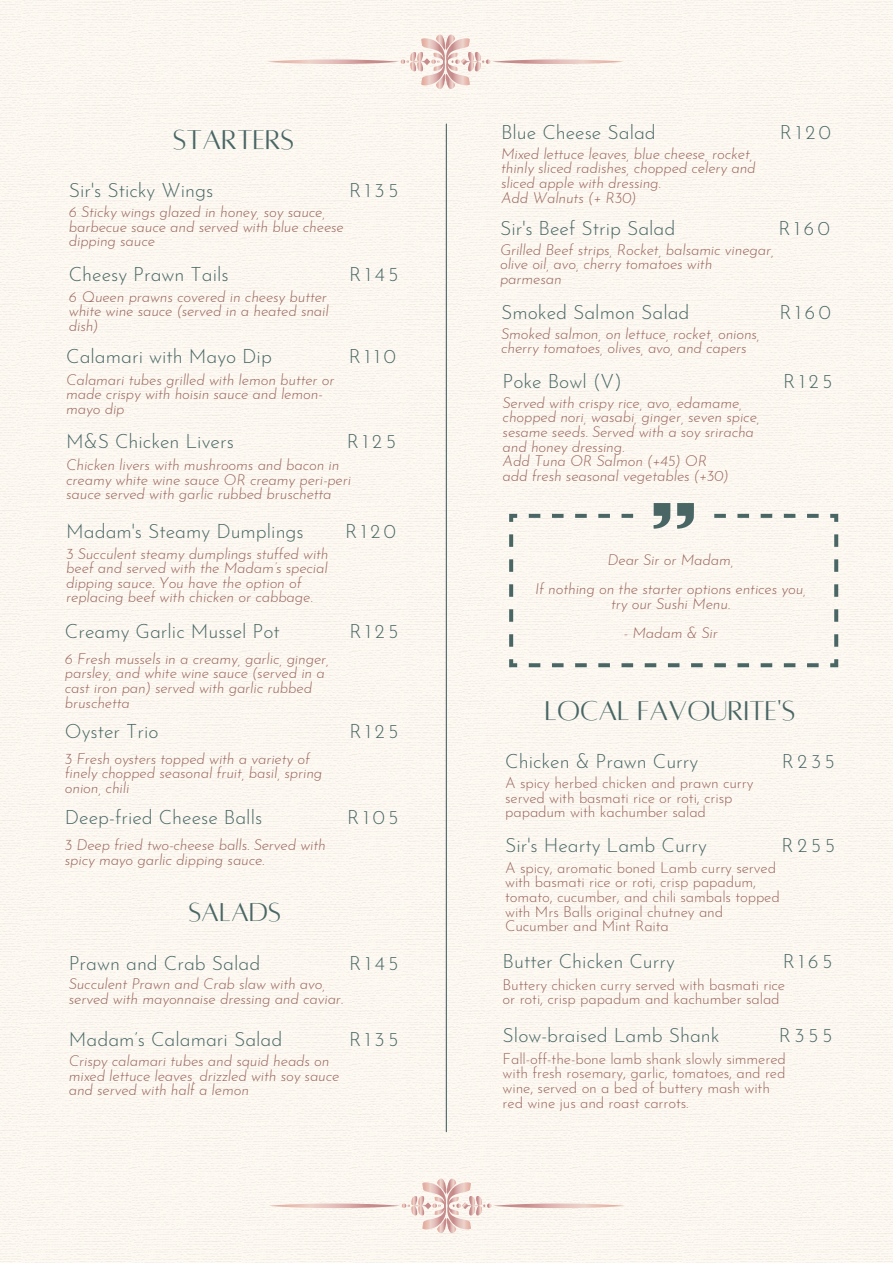
<style>
.page{position:relative;width:893px;height:1264px;background:#fff}
.page>*{position:absolute;margin:0;border:0;box-sizing:border-box;transform-origin:0 0}
.t1{font:30px "Alta regular";color:#496665}
.t2{font:28.5px "Alta regular";color:#496665}
.t3{font:300 19.5px "Josefin Sans";color:#496665}
.t4{font:italic 300 15px/14.5px "Josefin Sans";letter-spacing:-.01em;color:#98645b}
.t5{font:300 15px/14.5px "Josefin Sans";letter-spacing:-.01em;color:#98645b}
</style>
<div class="page">
<div style="left:0;top:0;width:892px;height:1262px;background:#fcf8f1"></div>
<hr style="left:446px;top:124px;width:1px;height:1007px;background:#496665">
<svg style="left:268px;top:1178px;width:356px;height:55px"></svg>
<svg style="left:830px;top:659px;width:8px;height:8px"></svg>
<svg style="left:528px;top:663px;width:12px;height:4px"></svg>
<svg style="left:552px;top:663px;width:11px;height:4px"></svg>
<svg style="left:575px;top:663px;width:11px;height:4px"></svg>
<svg style="left:598px;top:663px;width:12px;height:4px"></svg>
<svg style="left:621px;top:663px;width:12px;height:4px"></svg>
<svg style="left:644px;top:663px;width:12px;height:4px"></svg>
<svg style="left:667px;top:663px;width:12px;height:4px"></svg>
<svg style="left:691px;top:663px;width:11px;height:4px"></svg>
<svg style="left:714px;top:663px;width:11px;height:4px"></svg>
<svg style="left:737px;top:663px;width:12px;height:4px"></svg>
<svg style="left:760px;top:663px;width:12px;height:4px"></svg>
<svg style="left:783px;top:663px;width:12px;height:4px"></svg>
<svg style="left:807px;top:663px;width:11px;height:4px"></svg>
<svg style="left:509px;top:659px;width:8px;height:8px"></svg>
<svg style="left:509px;top:534px;width:4px;height:13px"></svg>
<svg style="left:509px;top:559px;width:4px;height:13px"></svg>
<svg style="left:509px;top:584px;width:4px;height:12px"></svg>
<svg style="left:509px;top:609px;width:4px;height:12px"></svg>
<svg style="left:509px;top:634px;width:4px;height:12px"></svg>
<svg style="left:509px;top:514px;width:8px;height:8px"></svg>
<svg style="left:528px;top:514px;width:12px;height:4px"></svg>
<svg style="left:552px;top:514px;width:11px;height:4px"></svg>
<svg style="left:575px;top:514px;width:11px;height:4px"></svg>
<svg style="left:598px;top:514px;width:12px;height:4px"></svg>
<svg style="left:621px;top:514px;width:12px;height:4px"></svg>
<svg style="left:714px;top:514px;width:11px;height:4px"></svg>
<svg style="left:737px;top:514px;width:12px;height:4px"></svg>
<svg style="left:760px;top:514px;width:12px;height:4px"></svg>
<svg style="left:783px;top:514px;width:12px;height:4px"></svg>
<svg style="left:807px;top:514px;width:11px;height:4px"></svg>
<svg style="left:830px;top:514px;width:8px;height:8px"></svg>
<svg style="left:834px;top:534px;width:4px;height:13px"></svg>
<svg style="left:834px;top:559px;width:4px;height:13px"></svg>
<svg style="left:834px;top:584px;width:4px;height:13px"></svg>
<svg style="left:834px;top:609px;width:4px;height:12px"></svg>
<svg style="left:834px;top:634px;width:4px;height:12px"></svg>
<svg style="left:677px;top:503px;width:17px;height:25px"></svg>
<svg style="left:653px;top:503px;width:17px;height:25px"></svg>
<svg style="left:267px;top:34px;width:356px;height:55px"></svg>
<h1 class="t1" style="left:173px;top:125px;width:122px">STARTERS</h1>
<h3 class="t3" style="left:69px;top:183px;width:146px">Sir's Sticky Wings</h3>
<h3 class="t3" style="left:349px;top:183px;width:51px">R135</h3>
<p class="t4" style="left:69px;top:206px;width:276px">6 Sticky wings glazed in honey, soy sauce, barbecue sauce and served with blue cheese dipping sauce</p>
<h3 class="t3" style="left:69px;top:266px;width:161px">Cheesy Prawn Tails</h3>
<h3 class="t3" style="left:349px;top:266px;width:51px">R145</h3>
<p class="t4" style="left:69px;top:291px;width:261px;text-align:justify">6 Queen prawns covered in cheesy butter white wine sauce (served in a heated snail dish)</p>
<h3 class="t3" style="left:66px;top:348px;width:207px">Calamari with Mayo Dip</h3>
<h3 class="t3" style="left:349px;top:348px;width:49px">R110</h3>
<p class="t4" style="left:66px;top:374px;width:270px">Calamari tubes grilled with lemon butter or made crispy with hoisin sauce and lemon&shy;mayo dip</p>
<h3 class="t3" style="left:66px;top:434px;width:169px">M&amp;S Chicken Livers</h3>
<h3 class="t3" style="left:347px;top:434px;width:51px">R125</h3>
<p class="t4" style="left:66px;top:459px;width:286px">Chicken livers with mushrooms and bacon in creamy white wine sauce OR creamy peri-peri sauce served with garlic rubbed bruschetta</p>
<h3 class="t3" style="left:66px;top:523px;width:239px">Madam's Steamy Dumplings</h3>
<h3 class="t3" style="left:345px;top:523px;width:52px">R120</h3>
<p class="t4" style="left:66px;top:547px;width:264px">3 Succulent steamy dumplings stuffed with beef and served with the Madam’s special dipping sauce. You have the option of replacing beef with chicken or cabbage.</p>
<h3 class="t3" style="left:65px;top:623px;width:216px">Creamy Garlic Mussel Pot</h3>
<h3 class="t3" style="left:349px;top:623px;width:51px">R125</h3>
<p class="t4" style="left:65px;top:652px;width:266px">6 Fresh mussels in a creamy, garlic, ginger, parsley, and white wine sauce (served in a cast iron pan) served with garlic rubbed bruschetta</p>
<h3 class="t3" style="left:65px;top:723px;width:95px">Oyster Trio</h3>
<h3 class="t3" style="left:349px;top:723px;width:51px">R125</h3>
<p class="t4" style="left:65px;top:752px;width:259px">3 Fresh oysters topped with a variety of finely chopped seasonal fruit, basil, spring onion, chili</p>
<h3 class="t3" style="left:65px;top:809px;width:199px">Deep-fried Cheese Balls</h3>
<h3 class="t3" style="left:347px;top:809px;width:53px">R105</h3>
<p class="t4" style="left:65px;top:839px;width:262px">3 Deep fried two-cheese balls. Served with spicy mayo garlic dipping sauce.</p>
<h2 class="t2" style="left:188px;top:897px;width:94px">SALADS</h2>
<h3 class="t3" style="left:69px;top:955px;width:193px">Prawn and Crab Salad</h3>
<h3 class="t3" style="left:349px;top:955px;width:51px">R145</h3>
<p class="t4" style="left:69px;top:978px;width:276px">Succulent Prawn and Crab slaw with avo, served with mayonnaise dressing and caviar.</p>
<h3 class="t3" style="left:69px;top:1031px;width:215px">Madam’s Calamari Salad</h3>
<h3 class="t3" style="left:349px;top:1031px;width:51px">R135</h3>
<p class="t4" style="left:69px;top:1054px;width:272px">Crispy calamari tubes and squid heads on mixed lettuce leaves, drizzled with soy sauce and served with half a lemon</p>
<h3 class="t3" style="left:501px;top:124px;width:156px">Blue Cheese Salad</h3>
<h3 class="t3" style="left:779px;top:124px;width:52px">R120</h3>
<p class="t4" style="left:501px;top:148px;width:256px">Mixed lettuce leaves, blue cheese, rocket, thinly sliced radishes, chopped celery and sliced apple with dressing.<br>Add Walnuts (+ R30)</p>
<h3 class="t3" style="left:500px;top:220px;width:177px">Sir's Beef Strip Salad</h3>
<h3 class="t3" style="left:778px;top:220px;width:53px">R160</h3>
<p class="t4" style="left:500px;top:243px;width:275px">Grilled Beef strips, Rocket, balsamic vinegar, olive oil, avo, cherry tomatoes with parmesan</p>
<h3 class="t3" style="left:501px;top:304px;width:190px">Smoked Salmon Salad</h3>
<h3 class="t3" style="left:779px;top:304px;width:53px">R160</h3>
<p class="t4" style="left:501px;top:328px;width:260px">Smoked salmon, on lettuce, rocket, onions, cherry tomatoes, olives, avo, and capers</p>
<h3 class="t3" style="left:502px;top:373px;width:121px">Poke Bowl (V)</h3>
<h3 class="t3" style="left:783px;top:373px;width:51px">R125</h3>
<p class="t4" style="left:502px;top:397px;width:259px">Served with crispy rice, avo, edamame, chopped nori, wasabi, ginger, seven spice, sesame seeds. Served with a soy sriracha and honey dressing.<br>Add Tuna OR Salmon (+45) OR<br>add fresh seasonal vegetables (+30)</p>
<p class="t4" style="left:535px;top:546px;width:272px;line-height:29.2px;text-align:center">Dear Sir or Madam,<br>If nothing on the starter options entices you,</p>
<p class="t4" style="left:611px;top:597px;width:121px">try our Sushi Menu.</p>
<p class="t4" style="left:623px;top:626px;width:96px">- Madam &amp; Sir</p>
<h1 class="t1" style="left:544px;top:696px;width:252px">LOCAL FAVOURITE'S</h1>
<h3 class="t3" style="left:505px;top:753px;width:195px">Chicken &amp; Prawn Curry</h3>
<h3 class="t3" style="left:781px;top:753px;width:55px">R235</h3>
<p class="t5" style="left:505px;top:777px;width:250px">A spicy herbed chicken and prawn curry served with basmati rice or roti, crisp papadum with kachumber salad</p>
<h3 class="t3" style="left:505px;top:837px;width:203px">Sir's Hearty Lamb Curry</h3>
<h3 class="t3" style="left:781px;top:837px;width:55px">R255</h3>
<p class="t5" style="left:505px;top:861px;width:276px">A spicy, aromatic boned Lamb curry served with basmati rice or roti, crisp papadum, tomato, cucumber, and chili sambals topped with Mrs Balls original chutney and Cucumber and Mint Raita</p>
<h3 class="t3" style="left:502px;top:953px;width:174px">Butter Chicken Curry</h3>
<h3 class="t3" style="left:782px;top:953px;width:51px">R165</h3>
<p class="t5" style="left:502px;top:978px;width:284px">Buttery chicken curry served with basmati rice or roti, crisp papadum and kachumber salad</p>
<h3 class="t3" style="left:502px;top:1027px;width:218px">Slow-braised Lamb Shank</h3>
<h3 class="t3" style="left:778px;top:1027px;width:55px">R355</h3>
<p class="t5" style="left:502px;top:1052px;width:285px">Fall-off-the-bone lamb shank slowly simmered with fresh rosemary, garlic, tomatoes, and red wine, served on a bed of buttery mash with red wine jus and roast carrots.</p>
</div>
